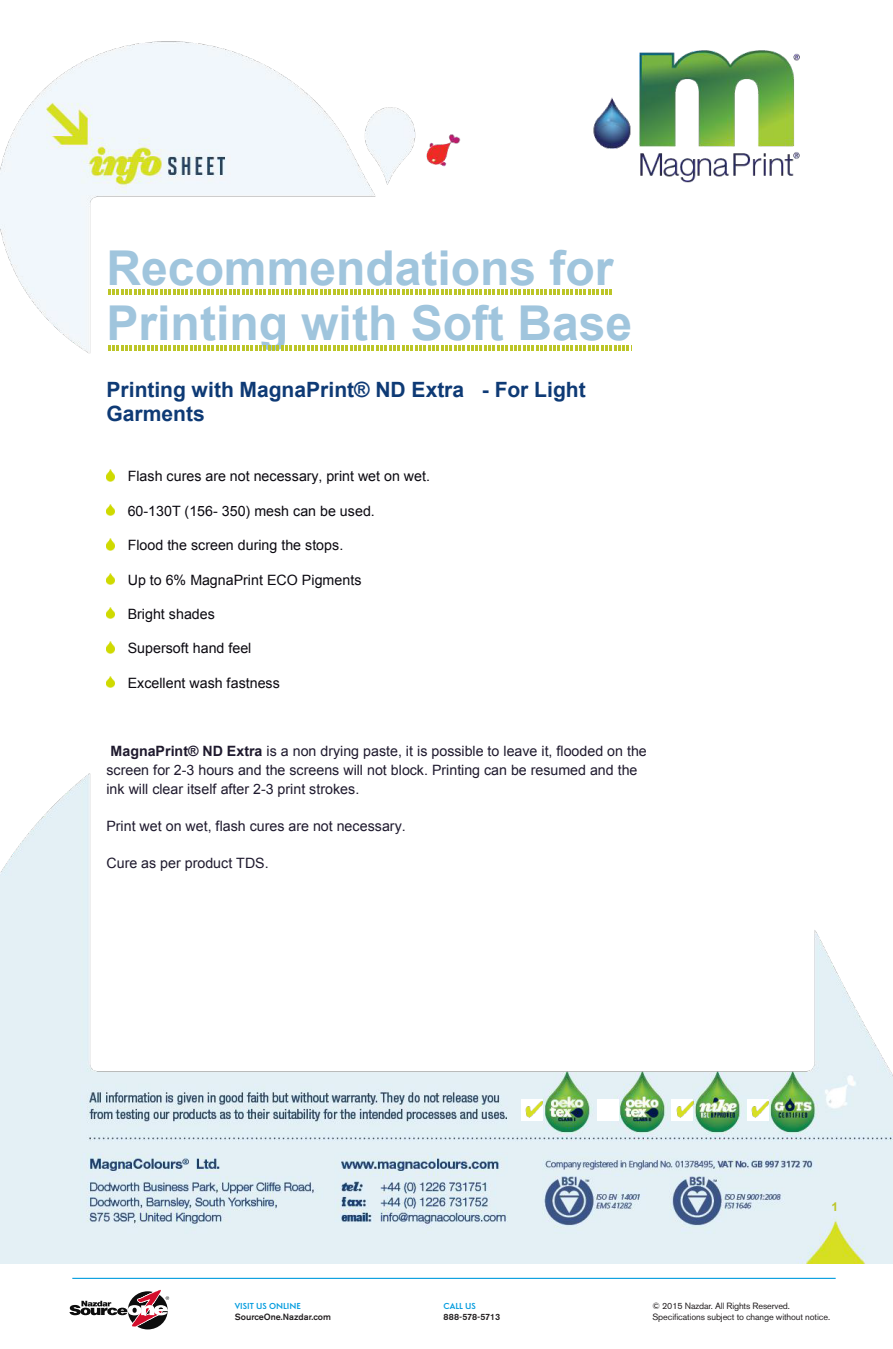
<style>
.page{position:relative;width:893px;height:1349px;background:#fff}
.page>*{position:absolute;margin:0;border:0;box-sizing:border-box;transform-origin:0 0}
.t1{font:700 48px/55.2px "Arial";color:#a0c5dd}
.t2{font:700 21px/24.2px "Arial";color:#0e3a75}
.t3{font:14.25px/18.9px "Arial";color:#1f1a2e}
.t4{font:14.25px "Arial";color:#0b0910}
.t5{font:700 12px "Arial";color:#bcc527}
.t6{font:9px/10.8px "Akzidenz Grotesk BE";letter-spacing:-.015em;color:#231f20}
.t7{font:500 9px "Akzidenz Grotesk BE";color:#231f20}
.t8{font:600 9px "Simplo";color:#009bde}
.t9{font:500 9px "Akzidenz Grotesk BE";letter-spacing:-.02em;color:#231f20}
.s1{font-weight:700}
</style>
<div class="page">
<img style="left:0;top:41px;width:892px;height:1222px">
<div style="left:521px;top:1099px;width:21px;height:21px;background:#fff"></div>
<div style="left:597px;top:1099px;width:21px;height:21px;background:#fff"></div>
<div style="left:671px;top:1099px;width:21px;height:21px;background:#fff"></div>
<div style="left:747px;top:1099px;width:21px;height:21px;background:#fff"></div>
<svg style="left:108px;top:290px;width:503px;height:5px"></svg>
<svg style="left:108px;top:345px;width:524px;height:5px"></svg>
<svg style="left:106px;top:470px;width:9px;height:11px"></svg>
<svg style="left:106px;top:504px;width:9px;height:12px"></svg>
<svg style="left:106px;top:539px;width:9px;height:11px"></svg>
<svg style="left:106px;top:573px;width:9px;height:11px"></svg>
<svg style="left:106px;top:607px;width:9px;height:12px"></svg>
<svg style="left:106px;top:642px;width:9px;height:11px"></svg>
<svg style="left:106px;top:676px;width:9px;height:11px"></svg>
<img style="left:526px;top:1099px;width:18px;height:21px">
<img style="left:676px;top:1099px;width:18px;height:21px">
<img style="left:751px;top:1099px;width:18px;height:21px">
<hr style="left:72px;top:1277px;width:763px;height:2px;background:#009bde">
<svg style="left:69px;top:1289px;width:100px;height:41px"></svg>
<h1 class="t1" style="left:106px;top:242px;width:527px">Recommendations for<br>Printing with Soft Base</h1>
<h2 class="t2" style="left:106px;top:378px;width:480px">Printing with MagnaPrint® ND Extra - For Light<br>Garments</h2>
<p class="t4" style="left:128px;top:467px;width:304px">Flash cures are not necessary, print wet on wet.</p>
<p class="t4" style="left:128px;top:501px;width:248px">60-130T (156- 350) mesh can be used.</p>
<p class="t4" style="left:128px;top:536px;width:217px">Flood the screen during the stops.</p>
<p class="t4" style="left:128px;top:570px;width:235px">Up to 6% MagnaPrint ECO Pigments</p>
<p class="t4" style="left:128px;top:604px;width:89px">Bright shades</p>
<p class="t4" style="left:128px;top:639px;width:125px">Supersoft hand feel</p>
<p class="t4" style="left:128px;top:673px;width:153px">Excellent wash fastness</p>
<p class="t3" style="left:106px;top:742px;width:542px"><span class="s1">MagnaPrint® ND Extra</span> is a non drying paste, it is possible to leave it, flooded on the screen for 2-3 hours and the screens will not block. Printing can be resumed and the ink will clear itself after 2-3 print strokes.</p>
<p class="t3" style="left:106px;top:816px;width:301px">Print wet on wet, flash cures are not necessary.</p>
<p class="t3" style="left:106px;top:853px;width:164px">Cure as per product TDS.</p>
<p class="t5" style="left:831px;top:1198px;width:8px">1</p>
<p class="t8" style="left:235px;top:1301px;width:68px">VISIT US ONLINE</p>
<p class="t7" style="left:235px;top:1311px;width:98px">SourceOne.Nazdar.com</p>
<p class="t8" style="left:443px;top:1301px;width:34px">CALL US</p>
<p class="t9" style="left:443px;top:1311px;width:58px">888-578-5713</p>
<p class="t6" style="left:652px;top:1300px;width:179px">© 2015 Nazdar. All Rights Reserved.<br>Specifications subject to change without notice.</p>
</div>
